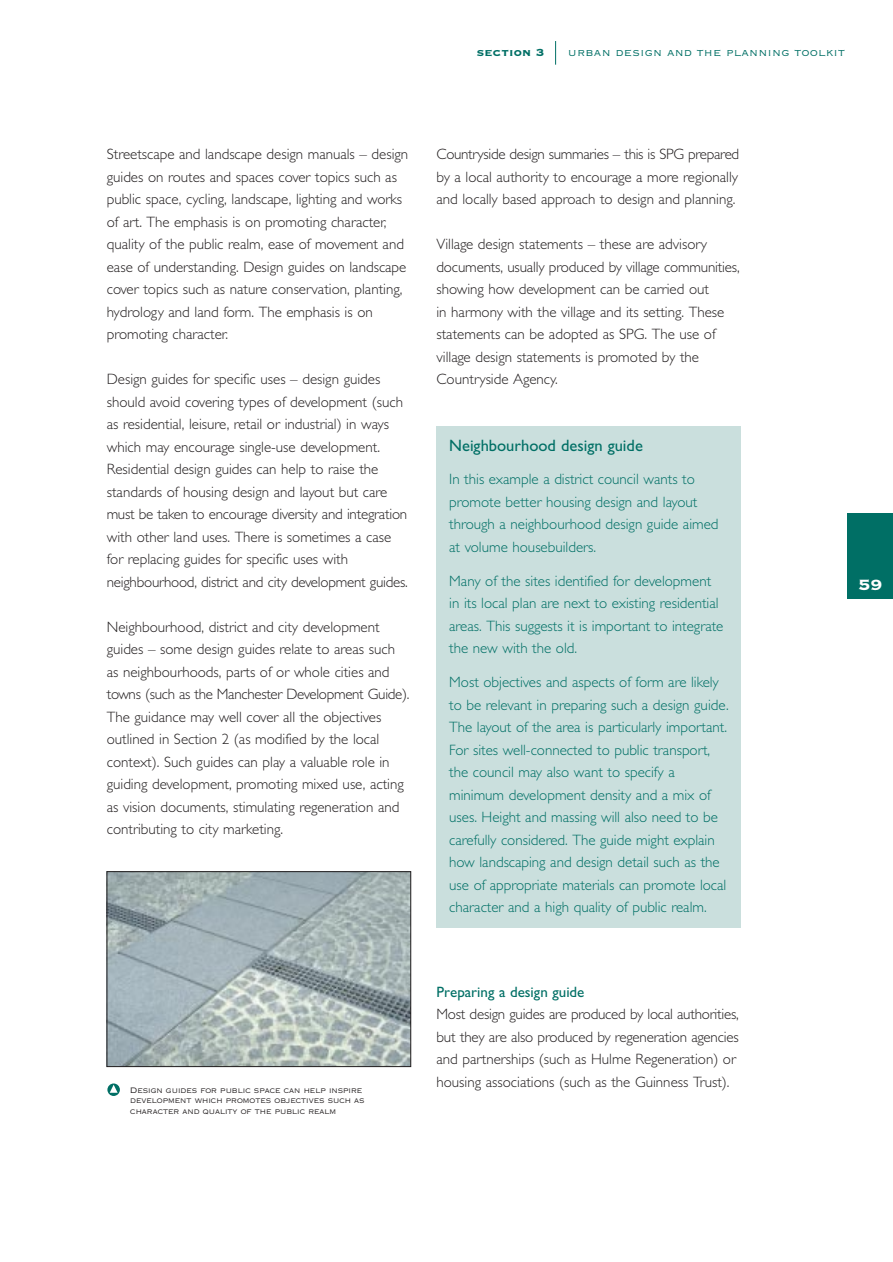
<style>
.page{position:relative;width:893px;height:1262px;background:#fff}
.page>*{position:absolute;margin:0;border:0;box-sizing:border-box;transform-origin:0 0}
.t1{font:19.5px "Copperplate Thirty Three BC";color:#fff}
.t2{font:16.5px "Gill Sans";color:#006f65}
.t3{font:300 15px/22.5px "Gill Sans";color:#231f20}
.t4{font:300 15px/22.5px "Gill Sans";color:#006f65}
.t5{font:15px "Gill Sans";color:#006f65}
.t6{font:13.5px "Copperplate Thirty Two BC";letter-spacing:.01em;color:#006f65}
.t7{font:13.5px "Copperplate Thirty Three BC";letter-spacing:.01em;color:#006f65}
.t8{font:7.5px/10.5px "Copperplate Thirty Two AB";color:#231f20}
</style>
<div class="page">
<div style="left:847px;top:513px;width:45px;height:85px;background:#006f65"></div>
<svg style="left:555px;top:41px;width:1px;height:24px"></svg>
<div style="left:436px;top:427px;width:304px;height:501px;background:#cadfdd"></div>
<img style="left:109px;top:873px;width:300px;height:191px">
<div style="left:107px;top:871px;width:304px;height:195px;border:1px solid #231f20"></div>
<svg style="left:107px;top:1083px;width:13px;height:13px"></svg>
<p class="t7" style="left:477px;top:43px;width:69px">section 3</p>
<p class="t6" style="left:568px;top:43px;width:278px">urban design and the planning toolkit</p>
<p class="t3" style="left:107px;top:144px;width:303px">Streetscape and landscape design manuals – design guides on routes and spaces cover topics such as public space, cycling, landscape, lighting and works of art. The emphasis is on promoting character, quality of the public realm, ease of movement and ease of understanding. Design guides on landscape cover topics such as nature conservation, planting, hydrology and land form. The emphasis is on promoting character.</p>
<p class="t3" style="left:107px;top:369px;width:302px">Design guides for specific uses – design guides should avoid covering types of development (such as residential, leisure, retail or industrial) in ways which may encourage single-use development.<br>Residential design guides can help to raise the standards of housing design and layout but care must be taken to encourage diversity and integration with other land uses. There is sometimes a case for replacing guides for specific uses with neighbourhood, district and city development guides.</p>
<p class="t3" style="left:107px;top:617px;width:304px">Neighbourhood, district and city development guides – some design guides relate to areas such as neighbourhoods, parts of or whole cities and towns (such as the Manchester Development Guide).<br>The guidance may well cover all the objectives outlined in Section 2 (as modified by the local context). Such guides can play a valuable role in guiding development, promoting mixed use, acting as vision documents, stimulating regeneration and contributing to city marketing.</p>
<p class="t3" style="left:436px;top:144px;width:304px;text-align:justify">Countryside design summaries – this is SPG prepared by a local authority to encourage a more regionally and locally based approach to design and planning.</p>
<p class="t3" style="left:436px;top:234px;width:305px">Village design statements – these are advisory documents, usually produced by village communities, showing how development can be carried out<br>in harmony with the village and its setting. These statements can be adopted as SPG. The use of village design statements is promoted by the Countryside Agency.</p>
<p class="t2" style="left:449px;top:439px;width:195px">Neighbourhood design guide</p>
<p class="t4" style="left:449px;top:469px;width:271px">In this example a district council wants to promote better housing design and layout through a neighbourhood design guide aimed at volume housebuilders.</p>
<p class="t4" style="left:449px;top:570px;width:276px">Many of the sites identified for development in its local plan are next to existing residential areas. This suggests it is important to integrate the new with the old.</p>
<p class="t4" style="left:449px;top:672px;width:281px">Most objectives and aspects of form are likely to be relevant in preparing such a design guide.<br>The layout of the area is particularly important.<br>For sites well-connected to public transport, the council may also want to specify a minimum development density and a mix of uses. Height and massing will also need to be carefully considered. The guide might explain how landscaping and design detail such as the use of appropriate materials can promote local character and a high quality of public realm.</p>
<p class="t8" style="left:130px;top:1085px;width:236px">Design guides for public space can help inspire development which promotes objectives such as character and quality of the public realm</p>
<p class="t5" style="left:436px;top:985px;width:149px">Preparing a design guide</p>
<p class="t3" style="left:436px;top:1004px;width:304px">Most design guides are produced by local authorities, but they are also produced by regeneration agencies and partnerships (such as Hulme Regeneration) or housing associations (such as the Guinness Trust).</p>
<h1 class="t1" style="left:858px;top:572px;width:25px">59</h1>
</div>
